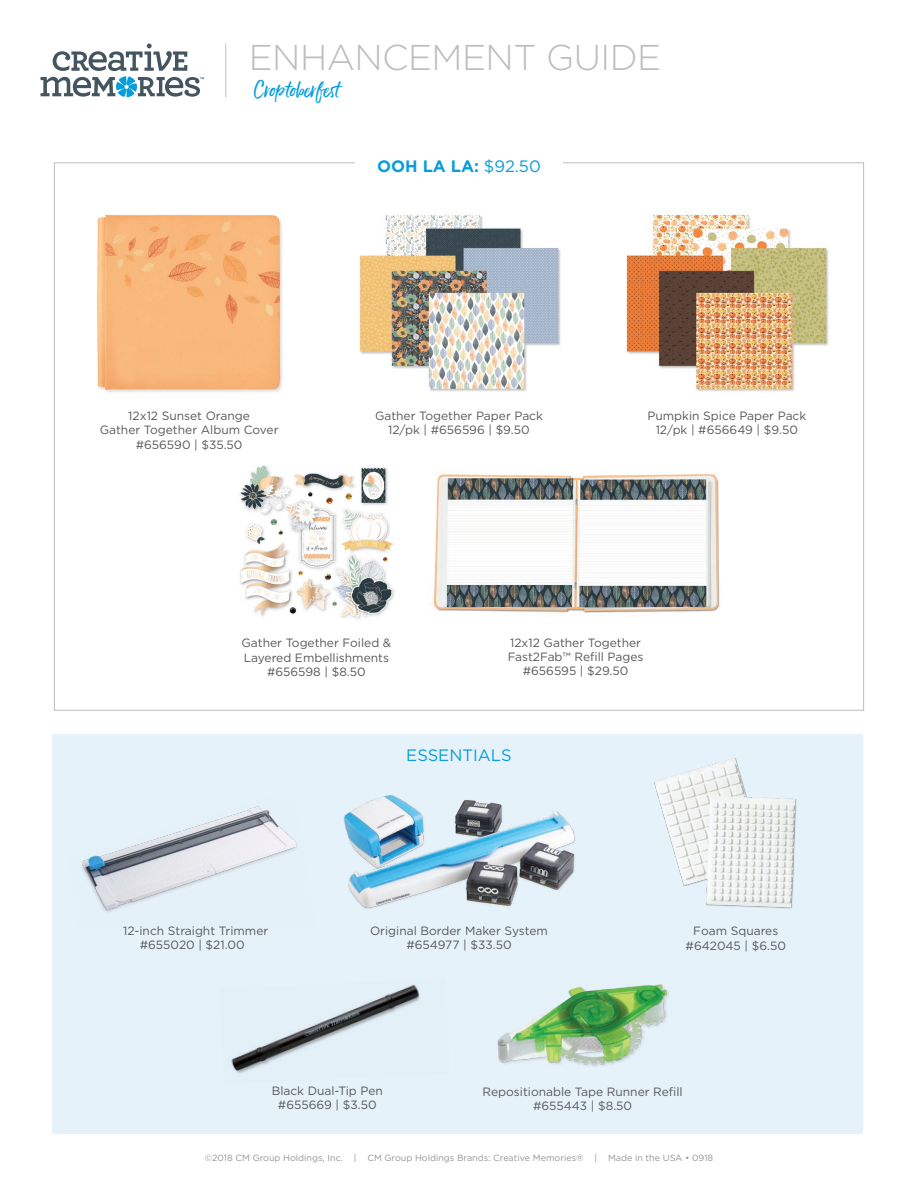
<style>
.page{position:relative;width:918px;height:1188px;background:#fff}
.page>*{position:absolute;margin:0;border:0;box-sizing:border-box;transform-origin:0 0}
.t1{font:300 35.85px "Gotham";letter-spacing:-.015em;color:#bcbdc0}
.t2{font:21px "Ernestand Emily";color:#069ddc}
.t3{font:700 16.5px "Gotham";color:#069ddc}
.t4{font:16.5px "Gotham";color:#069ddc}
.t5{font:12px/14.4px "Gotham";color:#57585a;text-align:center}
.t6{font:9px "Gotham";color:#939598}
.s1{font-weight:400}
</style>
<div class="page">
<hr style="left:225px;top:44px;width:1px;height:53px;background:#bcbdc0">
<svg style="left:41px;top:44px;width:163px;height:53px"></svg>
<div style="left:53px;top:734px;width:810px;height:400px;background:#e6f2fa"></div>
<img style="left:97px;top:214px;width:186px;height:178px">
<img style="left:497px;top:984px;width:172px;height:83px">
<img style="left:231px;top:984px;width:189px;height:90px">
<img style="left:343px;top:795px;width:232px;height:114px">
<img style="left:654px;top:757px;width:143px;height:152px">
<img style="left:82px;top:806px;width:215px;height:106px">
<img style="left:429px;top:473px;width:291px;height:143px">
<img style="left:359px;top:214px;width:202px;height:178px">
<img style="left:626px;top:213px;width:203px;height:180px">
<img style="left:240px;top:465px;width:154px;height:154px">
<p class="t1" style="left:249px;top:38px;width:414px">ENHANCEMENT GUIDE</p>
<p class="t2" style="left:254px;top:76px;width:88px">Croptoberfest</p>
<p class="t5" style="left:100px;top:408px;width:180px">12x12 Sunset Orange<br>Gather Together Album Cover #656590 | $35.50</p>
<p class="t3" style="left:377px;top:157px;width:165px">OOH LA LA: <span class="s1">$92.50</span></p>
<p class="t5" style="left:375px;top:408px;width:169px">Gather Together Paper Pack<br>12/pk | #656596 | $9.50</p>
<p class="t5" style="left:647px;top:408px;width:160px">Pumpkin Spice Paper Pack<br>12/pk | #656649 | $9.50</p>
<p class="t5" style="left:241px;top:636px;width:151px">Gather Together Foiled &amp;<br>Layered Embellishments #656598 | $8.50</p>
<p class="t5" style="left:508px;top:635px;width:137px">12x12 Gather Together<br>Fast2Fab™ Refill Pages #656595 | $29.50</p>
<p class="t4" style="left:406px;top:746px;width:107px">ESSENTIALS</p>
<p class="t5" style="left:123px;top:923px;width:147px">12-inch Straight Trimmer #655020 | $21.00</p>
<p class="t5" style="left:370px;top:923px;width:179px">Original Border Maker System #654977 | $33.50</p>
<p class="t5" style="left:686px;top:924px;width:102px">Foam Squares #642045 | $6.50</p>
<p class="t5" style="left:272px;top:1083px;width:113px">Black Dual-Tip Pen #655669 | $3.50</p>
<p class="t5" style="left:483px;top:1084px;width:202px">Repositionable Tape Runner Refill #655443 | $8.50</p>
<p class="t6" style="left:205px;top:1153px;width:510px">©2018 CM Group Holdings, Inc. | CM Group Holdings Brands: Creative Memories® | Made in the USA • 0918</p>
</div>
